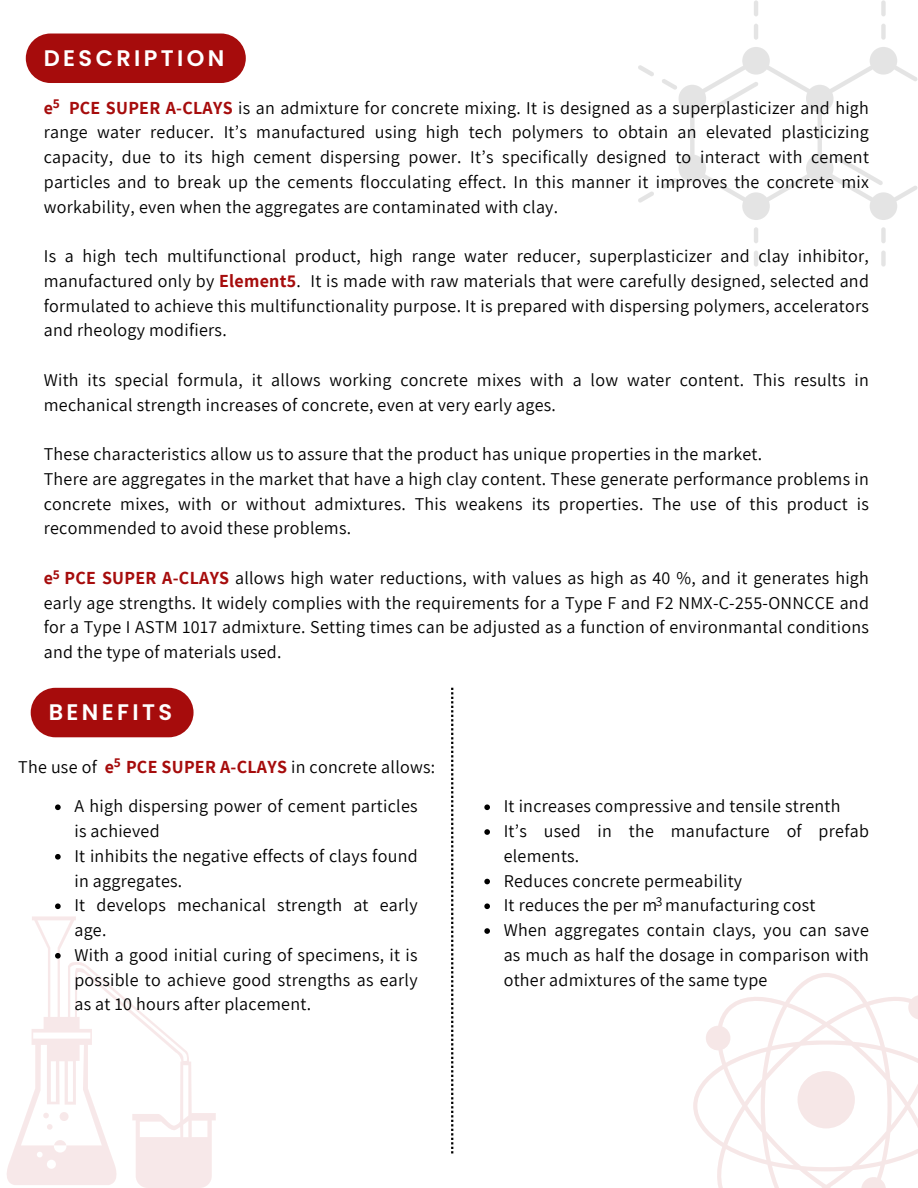
<style>
.page{position:relative;width:918px;height:1188px;background:#fff}
.page>*{position:absolute;margin:0;border:0;box-sizing:border-box;transform-origin:0 0}
.t1{font:600 22.5px "Poppins";letter-spacing:.15em;color:#fff}
.t2{font:18px/24.8px "Assistant";letter-spacing:.015em;color:#000;text-align:justify}
.t3{font:700 13.5px "Assistant";color:#a60c0c}
.t4{font:13.5px "Assistant";color:#000}
.s1{font-weight:700;color:#a60c0c}
</style>
<div class="page">
<svg style="left:638px;top:65px;width:16px;height:11px"></svg>
<svg style="left:638px;top:191px;width:16px;height:12px"></svg>
<hr style="left:754px;top:227px;width:4px;height:16px;background:#e4e4e4;border-radius:2px">
<hr style="left:754px;top:251px;width:4px;height:16px;background:#e4e4e4;border-radius:2px">
<div style="left:881px;top:227px;width:5px;height:16px;background:#e4e4e4;border-radius:2px"></div>
<div style="left:881px;top:251px;width:5px;height:16px;background:#e4e4e4;border-radius:2px"></div>
<hr style="left:754px;top:0;width:4px;height:16px;background:#e4e4e4;border-radius:2px">
<hr style="left:754px;top:24px;width:4px;height:16px;background:#e4e4e4;border-radius:2px">
<div style="left:881px;top:0;width:5px;height:16px;background:#e4e4e4;border-radius:2px"></div>
<div style="left:881px;top:24px;width:5px;height:16px;background:#e4e4e4;border-radius:2px"></div>
<svg style="left:662px;top:47px;width:256px;height:173px"></svg>
<svg style="left:693px;top:973px;width:225px;height:215px"></svg>
<div style="left:798px;top:1071px;width:57px;height:57px;background:#f6e7e7;border-radius:50%"></div>
<svg style="left:7px;top:916px;width:209px;height:272px"></svg>
<svg style="left:60px;top:1112px;width:9px;height:9px"></svg>
<svg style="left:43px;top:1113px;width:6px;height:5px"></svg>
<svg style="left:47px;top:1124px;width:6px;height:6px"></svg>
<svg style="left:54px;top:1140px;width:12px;height:5px"></svg>
<div style="left:26px;top:34px;width:220px;height:49px;background:#a60c0c;border-radius:25px"></div>
<svg style="left:451px;top:688px;width:2px;height:465px"></svg>
<div style="left:31px;top:688px;width:163px;height:49px;background:#a60c0c;border-radius:25px"></div>
<svg style="left:55px;top:804px;width:6px;height:6px"></svg>
<svg style="left:55px;top:854px;width:6px;height:6px"></svg>
<svg style="left:55px;top:903px;width:6px;height:6px"></svg>
<svg style="left:55px;top:953px;width:6px;height:6px"></svg>
<svg style="left:484px;top:804px;width:6px;height:6px"></svg>
<svg style="left:484px;top:829px;width:6px;height:6px"></svg>
<svg style="left:484px;top:879px;width:6px;height:5px"></svg>
<svg style="left:484px;top:903px;width:6px;height:6px"></svg>
<svg style="left:484px;top:928px;width:6px;height:6px"></svg>
<p class="t1" style="left:44px;top:43px;width:182px">DESCRIPTION</p>
<h1 class="t2" style="left:44px;top:95px;width:827px"><span class="s1">e PCE SUPER A-CLAYS</span> is an admixture for concrete mixing. It is designed as a superplasticizer and high range water reducer. It’s manufactured using high tech polymers to obtain an elevated plasticizing capacity, due to its high cement dispersing power. It’s specifically designed to interact with cement particles and to break up the cements flocculating effect. In this manner it improves the concrete mix workability, even when the aggregates are contaminated with clay.</h1>
<p class="t2" style="left:44px;top:243px;width:827px">Is a high tech multifunctional product, high range water reducer, superplasticizer and clay inhibitor, manufactured only by <span class="s1">Element5</span>. It is made with raw materials that were carefully designed, selected and formulated to achieve this multifunctionality purpose. It is prepared with dispersing polymers, accelerators and rheology modifiers.</p>
<p class="t2" style="left:44px;top:367px;width:827px">With its special formula, it allows working concrete mixes with a low water content. This results in mechanical strength increases of concrete, even at very early ages.</p>
<p class="t2" style="left:44px;top:441px;width:720px">These characteristics allow us to assure that the product has unique properties in the market.</p>
<p class="t2" style="left:44px;top:466px;width:827px">There are aggregates in the market that have a high clay content. These generate performance problems in concrete mixes, with or without admixtures. This weakens its properties. The use of this product is recommended to avoid these problems.</p>
<p class="t2" style="left:44px;top:565px;width:827px"><span class="s1">e PCE SUPER A-CLAYS</span> allows high water reductions, with values as high as 40 %, and it generates high early age strengths. It widely complies with the requirements for a Type F and F2 NMX-C-255-ONNCCE and for a Type I ASTM 1017 admixture. Setting times can be adjusted as a function of environmantal conditions and the type of materials used.</p>
<p class="t3" style="left:53px;top:95px;width:9px">5</p>
<p class="t3" style="left:53px;top:566px;width:9px">5</p>
<p class="t1" style="left:49px;top:697px;width:125px">BENEFITS</p>
<h1 class="t2" style="left:18px;top:754px;width:419px">The use of <span class="s1">e PCE SUPER A-CLAYS</span> in concrete allows:</h1>
<p class="t3" style="left:114px;top:754px;width:9px">5</p>
<p class="t2" style="left:74px;top:793px;width:345px">A high dispersing power of cement particles is achieved</p>
<p class="t2" style="left:74px;top:843px;width:345px">It inhibits the negative effects of clays found in aggregates.</p>
<p class="t2" style="left:74px;top:892px;width:345px">It develops mechanical strength at early age.</p>
<p class="t2" style="left:74px;top:942px;width:345px">With a good initial curing of specimens, it is possible to achieve good strengths as early as at 10 hours after placement.</p>
<p class="t2" style="left:504px;top:793px;width:338px">It increases compressive and tensile strenth</p>
<p class="t2" style="left:504px;top:818px;width:367px">It’s used in the manufacture of prefab elements.</p>
<p class="t2" style="left:504px;top:868px;width:240px">Reduces concrete permeability</p>
<p class="t2" style="left:504px;top:892px;width:313px">It reduces the per m manufacturing cost</p>
<p class="t2" style="left:504px;top:917px;width:367px">When aggregates contain clays, you can save as much as half the dosage in comparison with other admixtures of the same type</p>
<p class="t4" style="left:656px;top:892px;width:8px">3</p>
</div>
